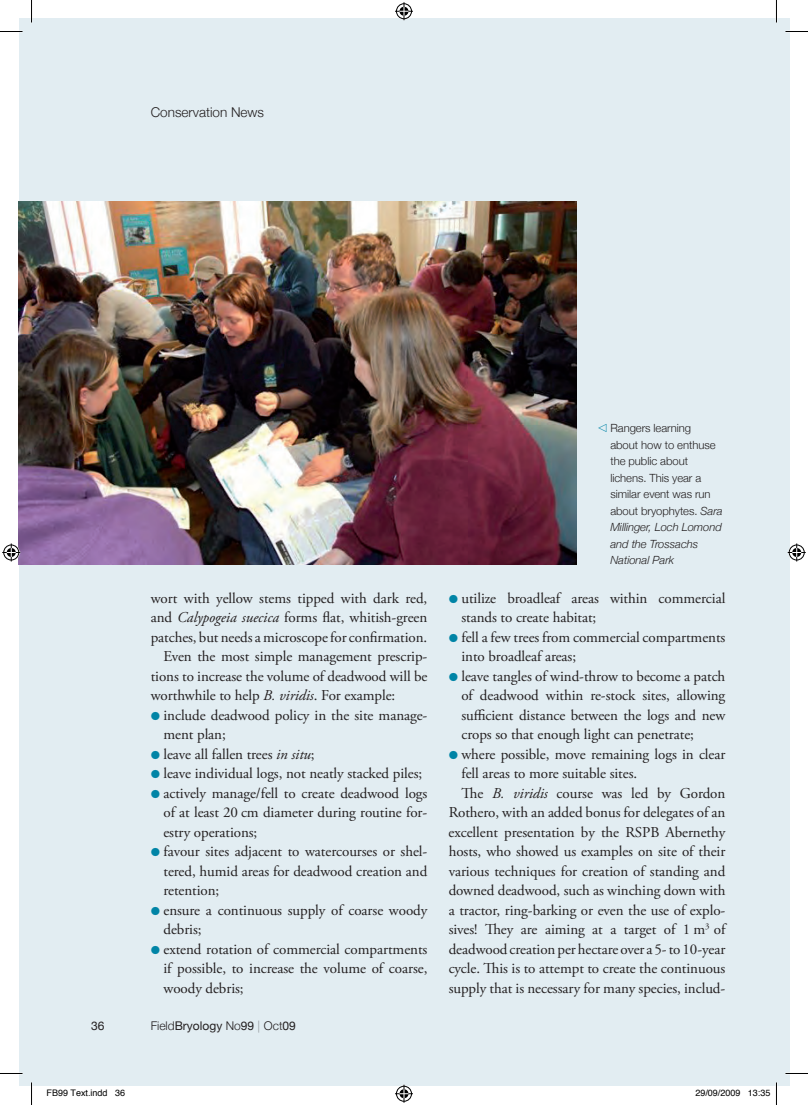
<style>
.page{position:relative;width:808px;height:1105px;background:#fff}
.page>*{position:absolute;margin:0;border:0;box-sizing:border-box;transform-origin:0 0}
.t1{font:15px "Adobe Garamond Pro";letter-spacing:-.005em;color:#231f20}
.t2{font:300 13.5px "Helvetica Neue";color:#231f20}
.t3{font:12px "Helvetica Neue";color:#231f20}
.t4{font:300 11.25px/16.5px "Helvetica Neue";letter-spacing:-.005em;color:#231f20}
.t5{font:9px "Helvetica";color:#000}
.s1{font-style:italic}
.s2{font-family:"Mathematical Pi Six";font-size:11.25px;color:#0084a6}
.s3{font-weight:300}
.s4{font-weight:200}
.s5{font-family:"Mathematical Pi Six";font-weight:400;color:#0084a6}
</style>
<div class="page">
<div style="left:19px;top:19px;width:769px;height:1067px;background:#e2edf2"></div>
<img style="left:19px;top:202px;width:557px;height:362px">
<hr style="left:0;top:1072px;width:22px;height:2px;background:#fff">
<hr style="left:785px;top:1072px;width:22px;height:2px;background:#fff">
<hr style="left:775px;top:0;width:2px;height:22px;background:#fff">
<hr style="left:775px;top:1082px;width:2px;height:23px;background:#fff">
<svg style="left:0;top:31px;width:22px;height:1px"></svg>
<svg style="left:785px;top:31px;width:22px;height:1px"></svg>
<svg style="left:0;top:1073px;width:22px;height:1px"></svg>
<svg style="left:785px;top:1073px;width:22px;height:1px"></svg>
<svg style="left:31px;top:0;width:1px;height:22px"></svg>
<svg style="left:31px;top:1082px;width:1px;height:23px"></svg>
<svg style="left:395px;top:2px;width:18px;height:18px"></svg>
<svg style="left:395px;top:1084px;width:18px;height:18px"></svg>
<svg style="left:2px;top:543px;width:18px;height:18px"></svg>
<svg style="left:787px;top:543px;width:18px;height:18px"></svg>
<p class="t2" style="left:151px;top:103px;width:115px">Conservation News</p>
<p class="t1" style="left:151px;top:589px;width:278px">wort with yellow stems tipped with dark red,</p>
<p class="t1" style="left:151px;top:608px;width:278px">and <span class="s1">Calypogeia suecica</span> forms flat, whitish-green</p>
<p class="t1" style="left:151px;top:628px;width:278px">patches, but needs amicroscopefor confirmation.</p>
<p class="t1" style="left:163px;top:647px;width:265px">Even the most simple management prescrip-</p>
<p class="t1" style="left:151px;top:667px;width:278px">tions to increase the volume of deadwood will be</p>
<p class="t1" style="left:151px;top:686px;width:246px">worthwhile to help <span class="s1">B. viridis</span>. For example:</p>
<p class="t1" style="left:151px;top:706px;width:278px"><span class="s2">d</span> include deadwood policy in the site manage-</p>
<p class="t1" style="left:163px;top:725px;width:64px">ment plan;</p>
<p class="t1" style="left:151px;top:745px;width:165px"><span class="s2">d</span> leave all fallen trees <span class="s1">in situ</span>;</p>
<p class="t1" style="left:151px;top:764px;width:273px"><span class="s2">d</span> leave individual logs, not neatly stacked piles;</p>
<p class="t1" style="left:151px;top:784px;width:278px"><span class="s2">d</span> actively manage/fell to create deadwood logs</p>
<p class="t1" style="left:163px;top:803px;width:265px">of at least 20 cm diameter during routine for-</p>
<p class="t1" style="left:163px;top:823px;width:95px">estry operations;</p>
<p class="t1" style="left:151px;top:842px;width:278px"><span class="s2">d</span> favour sites adjacent to watercourses or shel-</p>
<p class="t1" style="left:163px;top:862px;width:265px">tered, humid areas for deadwood creation and</p>
<p class="t1" style="left:163px;top:881px;width:57px">retention;</p>
<p class="t1" style="left:151px;top:901px;width:278px"><span class="s2">d</span> ensure a continuous supply of coarse woody</p>
<p class="t1" style="left:163px;top:920px;width:40px">debris;</p>
<p class="t1" style="left:151px;top:940px;width:278px"><span class="s2">d</span> extend rotation of commercial compartments</p>
<p class="t1" style="left:163px;top:959px;width:265px">if possible, to increase the volume of coarse,</p>
<p class="t1" style="left:163px;top:979px;width:82px">woody debris;</p>
<p class="t3" style="left:91px;top:1018px;width:15px">36</p>
<p class="t3" style="left:151px;top:1018px;width:147px"><span class="s3">Field</span>Bryology <span class="s3">No</span>99 <span class="s4">|</span> <span class="s3">Oct</span>09</p>
<p class="t4" style="left:610px;top:420px;width:114px;text-indent:-13px"><span class="s5">v</span> Rangers learning<br>about how to enthuse the public about lichens. This year a similar event was run about bryophytes. <span class="s1">Sara<br>Millinger, Loch Lomond and the Trossachs<br>National Park</span></p>
<p class="t1" style="left:448px;top:589px;width:278px"><span class="s2">d</span> utilize broadleaf areas within commercial</p>
<p class="t1" style="left:461px;top:608px;width:136px">stands to create habitat;</p>
<p class="t1" style="left:448px;top:628px;width:278px"><span class="s2">d</span> fell a few trees from commercial compartments</p>
<p class="t1" style="left:461px;top:647px;width:116px">into broadleaf areas;</p>
<p class="t1" style="left:448px;top:667px;width:278px"><span class="s2">d</span> leave tangles of wind-throw to become a patch</p>
<p class="t1" style="left:461px;top:686px;width:265px">of deadwood within re-stock sites, allowing</p>
<p class="t1" style="left:461px;top:706px;width:265px">sufficient distance between the logs and new</p>
<p class="t1" style="left:461px;top:725px;width:234px">crops so that enough light can penetrate;</p>
<p class="t1" style="left:448px;top:745px;width:278px"><span class="s2">d</span> where possible, move remaining logs in clear</p>
<p class="t1" style="left:461px;top:764px;width:177px">fell areas to more suitable sites.</p>
<p class="t1" style="left:461px;top:784px;width:265px">The <span class="s1">B. viridis</span> course was led by Gordon</p>
<p class="t1" style="left:448px;top:803px;width:278px">Rothero, with an added bonus for delegates of an</p>
<p class="t1" style="left:448px;top:823px;width:278px">excellent presentation by the RSPB Abernethy</p>
<p class="t1" style="left:448px;top:842px;width:278px">hosts, who showed us examples on site of their</p>
<p class="t1" style="left:448px;top:862px;width:278px">various techniques for creation of standing and</p>
<p class="t1" style="left:448px;top:881px;width:278px">downed deadwood, such as winching down with</p>
<p class="t1" style="left:448px;top:901px;width:278px">a tractor, ring-barking or even the use of explo-</p>
<p class="t1" style="left:448px;top:920px;width:278px">sives! They are aiming at a target of 1 m<sup>3</sup> of</p>
<p class="t1" style="left:448px;top:940px;width:278px">deadwood creationper hectare over a 5-to 10-year</p>
<p class="t1" style="left:448px;top:959px;width:278px">cycle. This is to attempt to create the continuous</p>
<p class="t1" style="left:448px;top:979px;width:278px">supply that is necessary for many species, includ-</p>
<p class="t5" style="left:46px;top:1086px;width:80px">FB99 Text.indd 36</p>
<p class="t5" style="left:695px;top:1086px;width:77px">29/09/2009 13:35</p>
</div>
